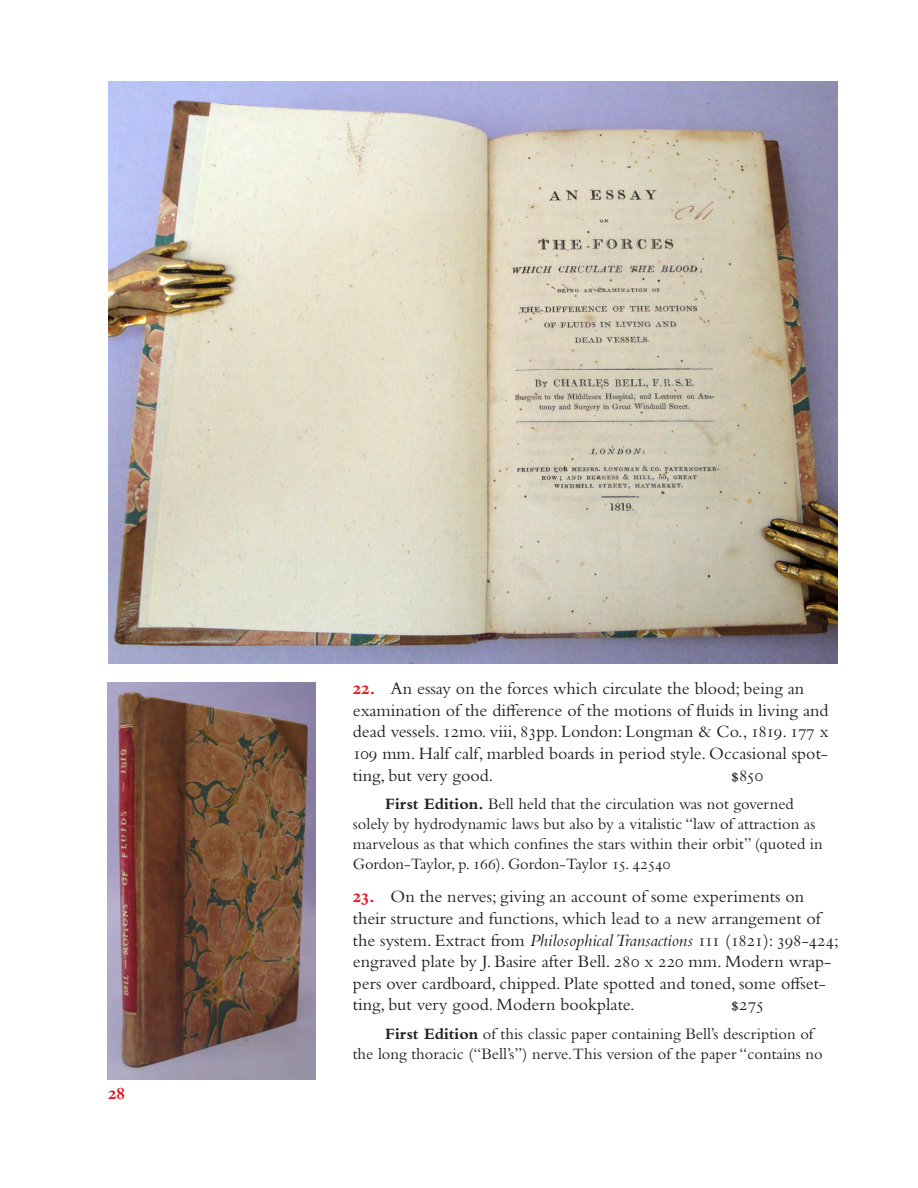
<style>
.page{position:relative;width:918px;height:1188px;background:#fff}
.page>*{position:absolute;margin:0;border:0;box-sizing:border-box;transform-origin:0 0}
.physical_description{font:18px/21.6px "Bembo Std";color:#231f20}
.t1{font:700 18px "Bembo Std";color:#e51a23}
.comment_paragraph{font:16.5px/19.8px "Bembo Std";color:#231f20}
.s1{font-weight:700;color:#e51a23}
.s2{font-weight:700}
.s3{font-style:italic}
</style>
<div class="page">
<img style="left:108px;top:81px;width:729px;height:583px">
<img style="left:108px;top:682px;width:208px;height:398px">
<p class="t1" style="left:108px;top:1084px;width:18px">28</p>
<p class="physical_description" style="left:353px;top:678px;width:477px"><span class="s1">22.</span> An essay on the forces which circulate the blood; being an examination of the difference of the motions of fluids in living and dead vessels. 12mo. viii, 83pp. London: Longman &amp; Co., 1819. 177 x 109 mm. Half calf, marbled boards in period style. Occasional spot&shy;ting, but very good.</p>
<p class="physical_description" style="left:731px;top:764px;width:34px">$850</p>
<p class="comment_paragraph" style="left:353px;top:794px;width:472px;text-indent:32px"><span class="s2">First Edition.</span> Bell held that the circulation was not governed solely by hydrodynamic laws but also by a vitalistic “law of attraction as marvelous as that which confines the stars within their orbit” (quoted in Gordon-Taylor, p. 166). Gordon-Taylor 15. 42540</p>
<p class="physical_description" style="left:353px;top:886px;width:488px"><span class="s1">23.</span> On the nerves; giving an account of some experiments on their structure and functions, which lead to a new arrangement of the system. Extract from <span class="s3">Philosophical Transactions</span> 111 (1821): 398-424; engraved plate by J. Basire after Bell. 280 x 220 mm. Modern wrap&shy;pers over cardboard, chipped. Plate spotted and toned, some offset&shy;ting, but very good. Modern bookplate.</p>
<p class="physical_description" style="left:731px;top:994px;width:35px">$275</p>
<p class="comment_paragraph" style="left:353px;top:1024px;width:471px;text-indent:32px"><span class="s2">First Edition</span> of this classic paper containing Bell’s description of the long thoracic (“Bell’s”) nerve.This version of the paper “contains no</p>
</div>
